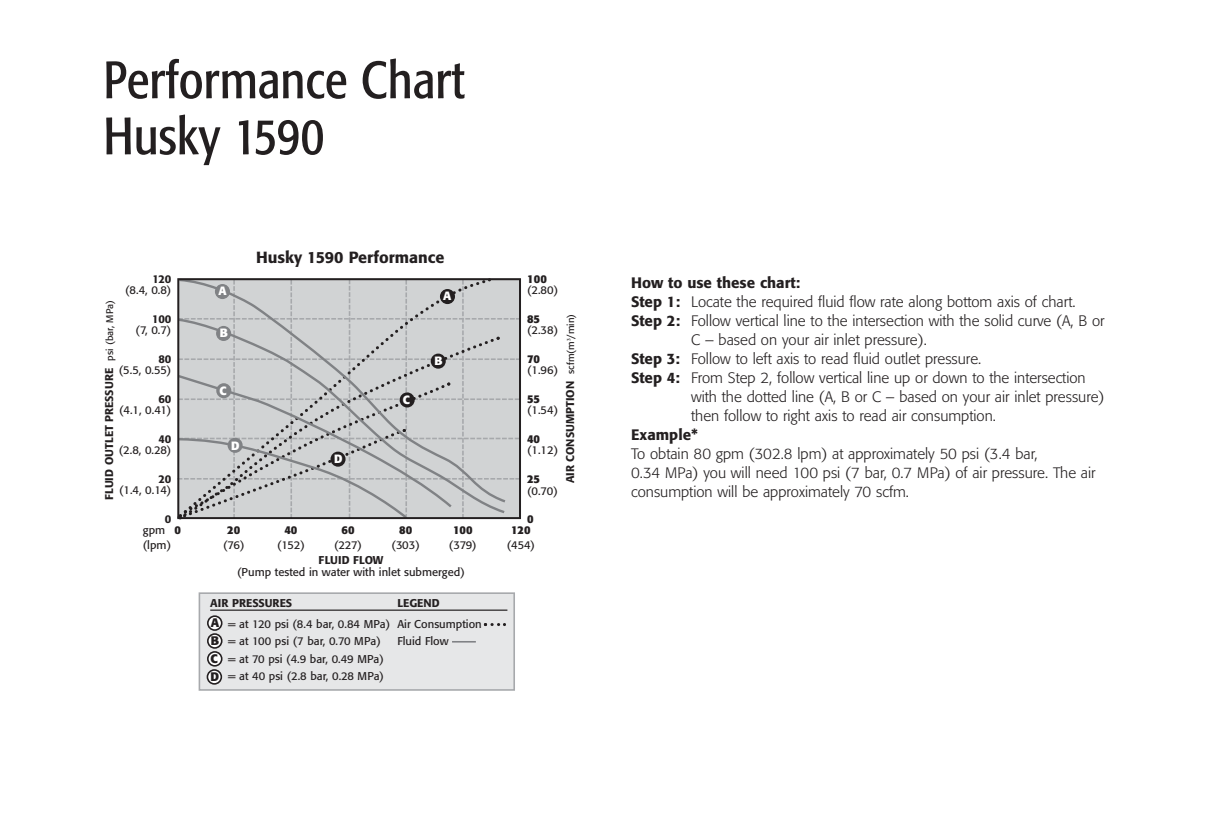
<style>
.page{position:relative;width:1224px;height:819px;background:#fff}
.page>*{position:absolute;margin:0;border:0;box-sizing:border-box;transform-origin:0 0}
.t1{font:condensed 52px/56px "Formata";color:#231f20}
.t2{font:500 16px "Formata";color:#231f20}
.t3{font:300 15px/19px "Formata";color:#231f20}
.t4{font:500 15px "Formata";color:#231f20}
.t5{font:700 12.2px/18px "Formata";color:#231f20;text-align:justify}
.t6{font:700 11.8px "Formata";color:#fff}
.t7{font:11.2px/17.6px "Formata";color:#231f20}
.t8{font:500 11.2px "Formata";color:#231f20}
.t9{font:700 11.2px "Formata";color:#231f20}
.t10{font:500 11.2px "Formata";letter-spacing:.02em;color:#231f20}
.s1{font-weight:500}
.s2{font-weight:700}
.s3{font-weight:400;font-size:9.6px}
</style>
<div class="page">
<svg style="left:177px;top:281px;width:344px;height:239px;background:#d3d4d5"></svg>
<svg style="left:180px;top:281px;width:328px;height:235px;background:#c8cacc"></svg>
<div style="left:228px;top:437px;width:15px;height:15px;background:#808285;border-radius:50%"></div>
<div style="left:216px;top:383px;width:15px;height:15px;background:#808285;border-radius:50%"></div>
<div style="left:216px;top:326px;width:15px;height:15px;background:#808285;border-radius:50%"></div>
<div style="left:215px;top:284px;width:15px;height:15px;background:#808285;border-radius:50%"></div>
<div style="left:440px;top:289px;width:15px;height:15px;background:#231f20;border-radius:50%"></div>
<div style="left:431px;top:353px;width:15px;height:15px;background:#231f20;border-radius:50%"></div>
<div style="left:400px;top:392px;width:15px;height:15px;background:#231f20;border-radius:50%"></div>
<div style="left:331px;top:451px;width:15px;height:15px;background:#231f20;border-radius:50%"></div>
<div style="left:177px;top:278px;width:344px;height:241px;border:2px solid #231f20"></div>
<div style="left:199px;top:593px;width:315px;height:96px;background:#e6e7e8"></div>
<div style="left:199px;top:592px;width:316px;height:98px;border:2px solid #a7a9ac"></div>
<hr style="left:210px;top:609px;width:297px;height:1px;background:#231f20">
<svg style="left:207px;top:615px;width:16px;height:69px"></svg>
<svg style="left:484px;top:623px;width:22px;height:2px"></svg>
<hr style="left:452px;top:640px;width:24px;height:2px;background:#808285">
<h1 class="t1" style="left:103px;top:56px;width:363px">Performance Chart<br>Husky 1590</h1>
<p class="t2" style="left:256px;top:250px;width:190px">Husky 1590 Performance</p>
<p class="t9" style="left:527px;top:274px;width:22px">100</p>
<p class="t7" style="left:527px;top:282px;width:33px">(2.80)</p>
<p class="t9" style="left:527px;top:314px;width:15px">85</p>
<p class="t7" style="left:527px;top:322px;width:33px">(2.38)</p>
<p class="t9" style="left:527px;top:354px;width:15px">70</p>
<p class="t7" style="left:527px;top:362px;width:33px">(1.96)</p>
<p class="t9" style="left:527px;top:394px;width:15px">55</p>
<p class="t7" style="left:527px;top:402px;width:33px">(1.54)</p>
<p class="t9" style="left:527px;top:434px;width:15px">40</p>
<p class="t7" style="left:527px;top:442px;width:33px">(1.12)</p>
<p class="t9" style="left:527px;top:474px;width:14px">25</p>
<p class="t7" style="left:527px;top:482px;width:32px">(0.70)</p>
<p class="t9" style="left:527px;top:514px;width:8px">0</p>
<p class="t8" style="left:153px;top:274px;width:20px">120</p>
<p class="t7" style="left:125px;top:282px;width:48px">(8.4, 0.8)</p>
<p class="t8" style="left:152px;top:314px;width:21px">100</p>
<p class="t7" style="left:136px;top:322px;width:37px">(7, 0.7)</p>
<p class="t8" style="left:158px;top:354px;width:15px">80</p>
<p class="t7" style="left:119px;top:362px;width:54px">(5.5, 0.55)</p>
<p class="t8" style="left:158px;top:394px;width:15px">60</p>
<p class="t7" style="left:119px;top:402px;width:54px">(4.1, 0.41)</p>
<p class="t8" style="left:158px;top:434px;width:15px">40</p>
<p class="t7" style="left:119px;top:442px;width:54px">(2.8, 0.28)</p>
<p class="t8" style="left:159px;top:474px;width:14px">20</p>
<p class="t7" style="left:119px;top:482px;width:54px">(1.4, 0.14)</p>
<p class="t7" style="left:143px;top:514px;width:40px;line-height:11.2px;text-indent:22px"><span class="s1">0 </span>gpm <span class="s2">0</span></p>
<p class="t9" style="left:227px;top:525px;width:15px">20</p>
<p class="t9" style="left:284px;top:525px;width:15px">40</p>
<p class="t9" style="left:341px;top:525px;width:15px">60</p>
<p class="t9" style="left:399px;top:525px;width:15px">80</p>
<p class="t9" style="left:453px;top:525px;width:21px">100</p>
<p class="t9" style="left:511px;top:525px;width:21px">120</p>
<p class="t7" style="left:143px;top:537px;width:30px">(lpm)</p>
<p class="t7" style="left:223px;top:537px;width:23px">(76)</p>
<p class="t7" style="left:277px;top:537px;width:29px">(152)</p>
<p class="t7" style="left:334px;top:537px;width:30px">(227)</p>
<p class="t7" style="left:392px;top:537px;width:30px">(303)</p>
<p class="t7" style="left:449px;top:537px;width:29px">(379)</p>
<p class="t7" style="left:507px;top:537px;width:30px">(454)</p>
<p class="t6" style="left:218px;top:286px;width:10px">A</p>
<p class="t6" style="left:443px;top:290px;width:10px">A</p>
<p class="t8" style="left:104px;top:499px;width:201px;rotate:-90deg">FLUID OUTLET PRESSURE <span class="s3">psi (bar, MPa)</span></p>
<p class="t6" style="left:220px;top:328px;width:10px">B</p>
<p class="t6" style="left:435px;top:356px;width:10px">B</p>
<p class="t6" style="left:220px;top:385px;width:9px">C</p>
<p class="t6" style="left:403px;top:394px;width:9px">C</p>
<p class="t6" style="left:231px;top:440px;width:10px">D</p>
<p class="t6" style="left:334px;top:453px;width:10px">D</p>
<p class="t10" style="left:319px;top:554px;width:66px">FLUID FLOW</p>
<p class="t7" style="left:237px;top:564px;width:229px">(Pump tested in water with inlet submerged)</p>
<p class="t8" style="left:210px;top:597px;width:84px">AIR PRESSURES</p>
<p class="t8" style="left:397px;top:597px;width:44px">LEGEND</p>
<p class="t7" style="left:228px;top:615px;width:255px">= at 120 psi (8.4 bar, 0.84 MPa) Air Consumption = at 100 psi (7 bar, 0.70 MPa)</p>
<p class="t5" style="left:210px;top:614px;width:10px">A B C D</p>
<p class="t7" style="left:397px;top:633px;width:53px">Fluid Flow</p>
<p class="t7" style="left:228px;top:650px;width:157px">= at 70 psi (4.9 bar, 0.49 MPa) = at 40 psi (2.8 bar, 0.28 MPa)</p>
<p class="t8" style="left:565px;top:483px;width:171px;rotate:-90deg">AIR CONSUMPTION <span class="s3">scfm(m</span><sup>3</sup><span class="s3">/min)</span></p>
<p class="t4" style="left:631px;top:276px;width:171px">How to use these chart:</p>
<p class="t3" style="left:631px;top:293px;width:446px"><span class="s1">Step 1:</span> Locate the required fluid flow rate along bottom axis of chart.</p>
<p class="t3" style="left:631px;top:312px;width:475px"><span class="s1">Step 2:</span> Follow vertical line to the intersection with the solid curve (A, B or</p>
<p class="t3" style="left:691px;top:331px;width:237px">C – based on your air inlet pressure).</p>
<p class="t3" style="left:631px;top:350px;width:352px"><span class="s1">Step 3:</span> Follow to left axis to read fluid outlet pressure.</p>
<p class="t3" style="left:631px;top:369px;width:456px"><span class="s1">Step 4:</span> From Step 2, follow vertical line up or down to the intersection</p>
<p class="t3" style="left:691px;top:388px;width:415px">with the dotted line (A, B or C – based on your air inlet pressure)</p>
<p class="t3" style="left:691px;top:407px;width:306px">then follow to right axis to read air consumption.</p>
<p class="t4" style="left:631px;top:427px;width:68px">Example*</p>
<p class="t3" style="left:631px;top:445px;width:466px">To obtain 80 gpm (302.8 lpm) at approximately 50 psi (3.4 bar,<br>0.34 MPa) you will need 100 psi (7 bar, 0.7 MPa) of air pressure. The air consumption will be approximately 70 scfm.</p>
</div>
